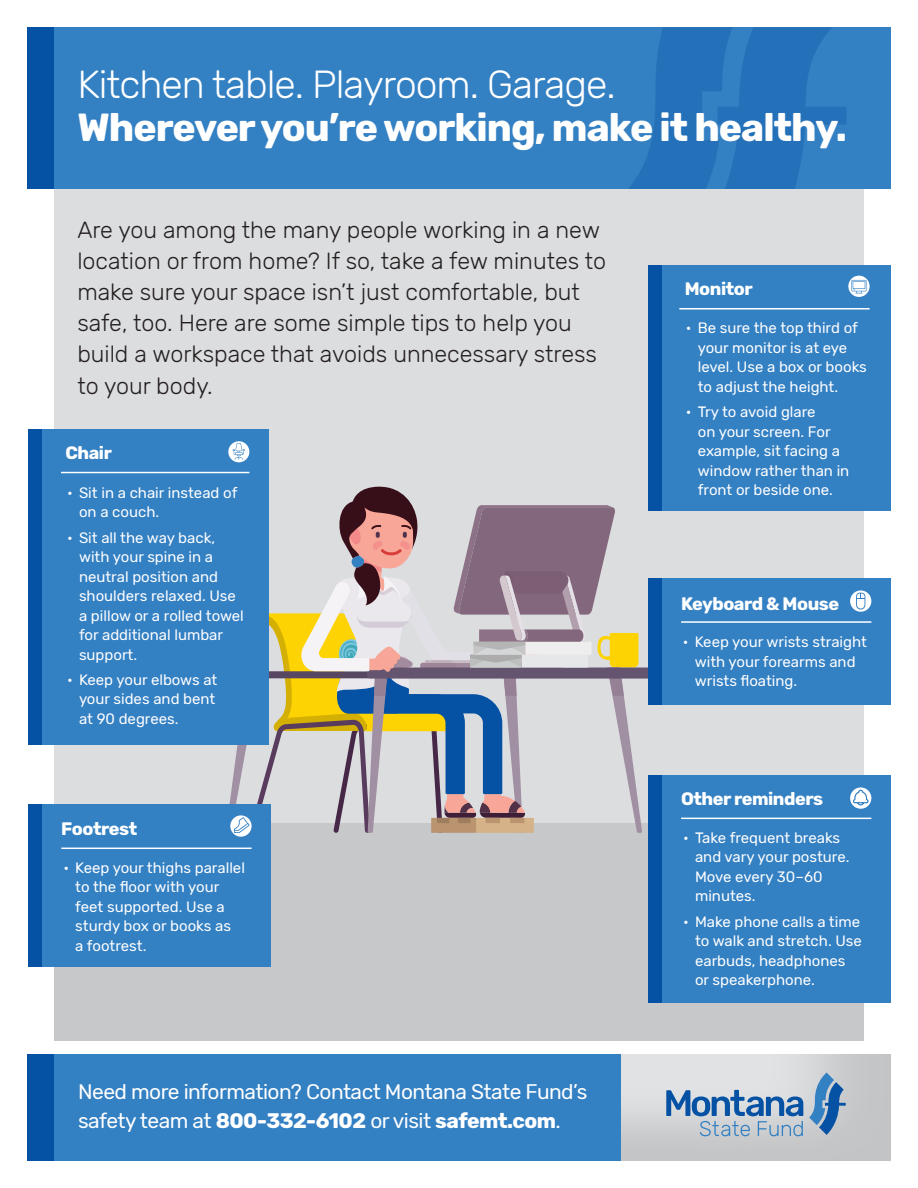
<style>
.page{position:relative;width:918px;height:1188px;background:#fff}
.page>*{position:absolute;margin:0;border:0;box-sizing:border-box;transform-origin:0 0}
.t1{font:700 39px/43.5px "Rubik";letter-spacing:-.025em;color:#fff}
.t2{font:300 23.25px/31px "Rubik";color:#231f20}
.t3{font:21px/28.5px "Rubik";letter-spacing:-.025em;color:#fff}
.t4{font:700 18px "Rubik";letter-spacing:-.025em;color:#fff}
.t5{font:700 17.85px "Rubik";letter-spacing:-.025em;color:#fff}
.t6{font:15px/19.5px "Rubik";color:#fff}
.s1{font-weight:300}
.s2{font-weight:700}
</style>
<div class="page">
<div style="left:54px;top:138px;width:810px;height:903px;background:#dcdddf"></div>
<div style="left:54px;top:27px;width:837px;height:162px;background:#3380c3"></div>
<svg style="left:629px;top:27px;width:217px;height:162px"></svg>
<div style="left:27px;top:27px;width:27px;height:162px;background:#0551a4"></div>
<div style="left:54px;top:824px;width:810px;height:217px;background:#c7c8ca"></div>
<div style="left:54px;top:1054px;width:567px;height:107px;background:#3380c3"></div>
<div style="left:27px;top:1054px;width:27px;height:107px;background:#0551a4"></div>
<div style="left:42px;top:429px;width:227px;height:315px;background:#3380c3"></div>
<hr style="left:61px;top:472px;width:188px;height:1px;background:#fff">
<div style="left:28px;top:429px;width:14px;height:315px;background:#0551a4"></div>
<div style="left:228px;top:441px;width:21px;height:21px;background:#fff;border-radius:50%"></div>
<div style="left:662px;top:266px;width:229px;height:245px;background:#3380c3"></div>
<hr style="left:679px;top:308px;width:191px;height:2px;background:#fff">
<div style="left:648px;top:266px;width:14px;height:245px;background:#0551a4"></div>
<svg style="left:848px;top:276px;width:22px;height:21px"></svg>
<div style="left:662px;top:775px;width:229px;height:228px;background:#3380c3"></div>
<hr style="left:681px;top:818px;width:190px;height:1px;background:#fff">
<div style="left:648px;top:775px;width:14px;height:228px;background:#0551a4"></div>
<svg style="left:850px;top:787px;width:21px;height:22px"></svg>
<div style="left:42px;top:805px;width:229px;height:162px;background:#3380c3"></div>
<hr style="left:61px;top:848px;width:191px;height:1px;background:#fff">
<div style="left:28px;top:805px;width:14px;height:162px;background:#0551a4"></div>
<svg style="left:230px;top:815px;width:22px;height:22px"></svg>
<div style="left:662px;top:578px;width:229px;height:127px;background:#3380c3"></div>
<hr style="left:681px;top:621px;width:190px;height:2px;background:#fff">
<div style="left:648px;top:578px;width:14px;height:127px;background:#0551a4"></div>
<svg style="left:850px;top:590px;width:21px;height:22px"></svg>
<svg style="left:666px;top:1090px;width:137px;height:46px"></svg>
<svg style="left:809px;top:1073px;width:37px;height:62px"></svg>
<svg style="left:233px;top:443px;width:12px;height:17px"></svg>
<svg style="left:226px;top:487px;width:422px;height:346px"></svg>
<svg style="left:851px;top:280px;width:16px;height:13px"></svg>
<svg style="left:856px;top:593px;width:9px;height:17px"></svg>
<svg style="left:852px;top:789px;width:18px;height:17px"></svg>
<p class="t1" style="left:77px;top:64px;width:771px"><span class="s1">Kitchen table. Playroom. Garage.<br></span>Wherever you’re working, make it healthy.</p>
<p class="t2" style="left:77px;top:215px;width:530px">Are you among the many people working in a new location or from home? If so, take a few minutes to make sure your space isn’t just comfortable, but safe, too. Here are some simple tips to help you build a workspace that avoids unnecessary stress to your body.</p>
<p class="t5" style="left:66px;top:442px;width:48px">Chair</p>
<p class="t6" style="left:79px;top:483px;width:160px;text-indent:-12px">• Sit in a chair instead of on a couch.</p>
<p class="t6" style="left:79px;top:528px;width:166px;text-indent:-12px">• Sit all the way back, with your spine in a neutral position and shoulders relaxed. Use a pillow or a rolled towel for additional lumbar support.</p>
<p class="t6" style="left:79px;top:670px;width:140px;text-indent:-12px">• Keep your elbows at your sides and bent at 90 degrees.</p>
<p class="t4" style="left:61px;top:818px;width:77px">Footrest</p>
<p class="t6" style="left:75px;top:858px;width:171px;text-indent:-12px">• Keep your thighs parallel to the floor with your feet supported. Use a sturdy box or books as<br>a footrest.</p>
<p class="t3" style="left:78px;top:1078px;width:511px">Need more information? Contact Montana State Fund’s safety team at <span class="s2">800-332-6102</span> or visit <span class="s2">safemt.com</span>.</p>
<p class="t4" style="left:685px;top:279px;width:70px">Monitor</p>
<p class="t6" style="left:698px;top:319px;width:171px;text-indent:-12px">• Be sure the top third of your monitor is at eye level. Use a box or books to adjust the height.</p>
<p class="t6" style="left:698px;top:403px;width:153px;text-indent:-12px">• Try to avoid glare<br>on your screen. For example, sit facing a window rather than in front or beside one.</p>
<p class="t4" style="left:681px;top:593px;width:160px">Keyboard &amp; Mouse</p>
<p class="t6" style="left:695px;top:633px;width:174px;text-indent:-12px">• Keep your wrists straight with your forearms and wrists floating.</p>
<p class="t4" style="left:681px;top:788px;width:144px">Other reminders</p>
<p class="t6" style="left:695px;top:828px;width:156px;text-indent:-12px">• Take frequent breaks and vary your posture.<br>Move every 30–60 minutes.</p>
<p class="t6" style="left:695px;top:912px;width:168px;text-indent:-12px">• Make phone calls a time to walk and stretch. Use earbuds, headphones or speakerphone.</p>
</div>
